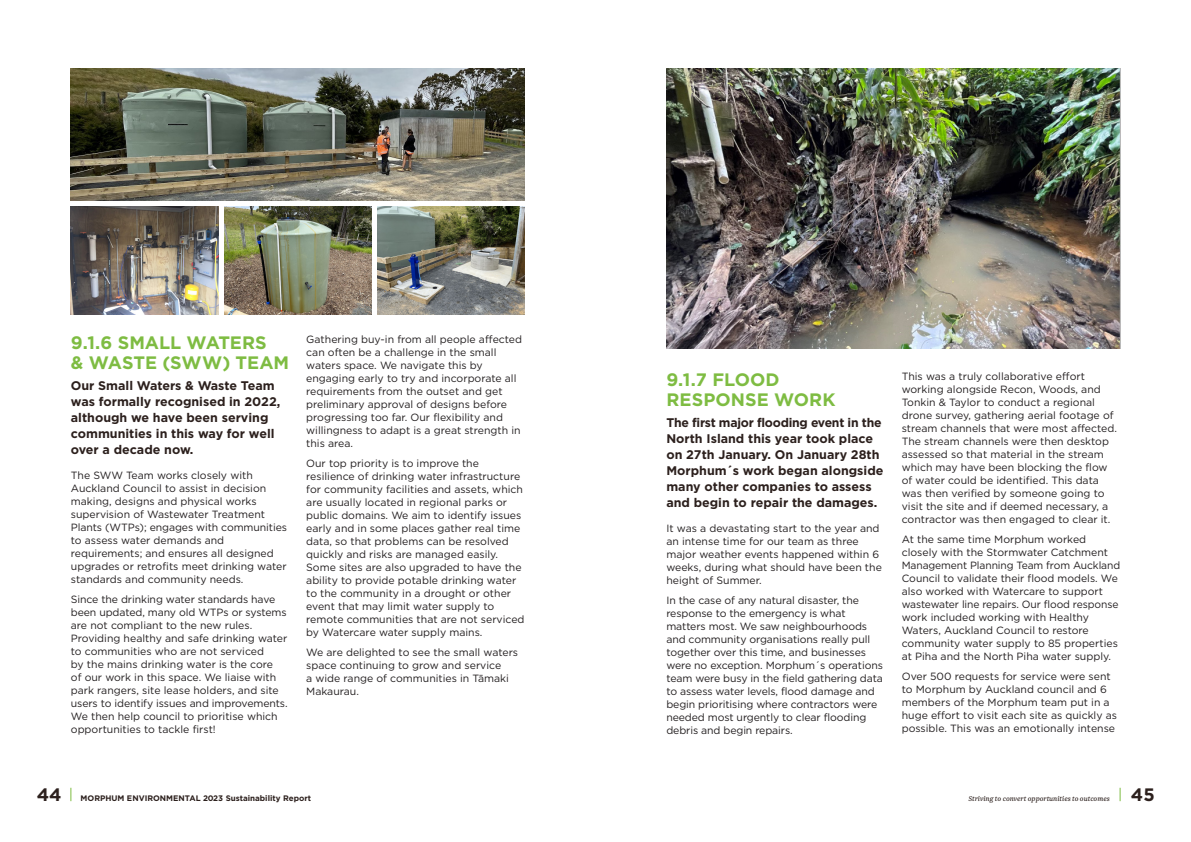
<style>
.page{position:relative;width:1191px;height:842px;background:#fff}
.page>*{position:absolute;margin:0;border:0;box-sizing:border-box;transform-origin:0 0}
.t1{font:700 18px/20px "Gotham";color:#7ebc42}
.t2{font:700 18px "Gotham";color:#2c201d}
.t3{font:700 12.5px/16px "Gotham";color:#2c201d}
.t4{font:10.5px/13px "Gotham";color:#231f20}
.t5{font:700 8px "Gotham";color:#2c201d}
.t6{font:italic 8px "Newzald";color:#2c201d}
</style>
<div class="page">
<svg style="left:70px;top:788px;width:1px;height:13px"></svg>
<svg style="left:1119px;top:788px;width:1px;height:13px"></svg>
<img style="left:71px;top:68px;width:453px;height:133px">
<img style="left:666px;top:68px;width:454px;height:280px">
<img style="left:71px;top:206px;width:147px;height:109px">
<img style="left:224px;top:206px;width:147px;height:109px">
<img style="left:377px;top:206px;width:147px;height:109px">
<h1 class="t1" style="left:71px;top:332px;width:220px">9.1.6 SMALL WATERS<br>&amp; WASTE (SWW) TEAM</h1>
<p class="t3" style="left:71px;top:378px;width:211px">Our Small Waters &amp; Waste Team was formally recognised in 2022, although we have been serving communities in this way for well over a decade now.</p>
<p class="t4" style="left:71px;top:468px;width:218px">The SWW Team works closely with Auckland Council to assist in decision making, designs and physical works supervision of Wastewater Treatment Plants (WTPs); engages with communities to assess water demands and requirements; and ensures all designed upgrades or retrofits meet drinking water standards and community needs.</p>
<p class="t4" style="left:71px;top:592px;width:218px">Since the drinking water standards have been updated, many old WTPs or systems are not compliant to the new rules.<br>Providing healthy and safe drinking water to communities who are not serviced<br>by the mains drinking water is the core<br>of our work in this space. We liaise with park rangers, site lease holders, and site users to identify issues and improvements.<br>We then help council to prioritise which opportunities to tackle first!</p>
<p class="t4" style="left:306px;top:332px;width:217px">Gathering buy-in from all people affected can often be a challenge in the small waters space. We navigate this by engaging early to try and incorporate all requirements from the outset and get preliminary approval of designs before progressing too far. Our flexibility and willingness to adapt is a great strength in this area.</p>
<p class="t4" style="left:306px;top:456px;width:220px">Our top priority is to improve the resilience of drinking water infrastructure for community facilities and assets, which are usually located in regional parks or public domains. We aim to identify issues early and in some places gather real time data, so that problems can be resolved quickly and risks are managed easily.<br>Some sites are also upgraded to have the ability to provide potable drinking water to the community in a drought or other event that may limit water supply to remote communities that are not serviced by Watercare water supply mains.</p>
<p class="t4" style="left:306px;top:645px;width:213px">We are delighted to see the small waters space continuing to grow and service<br>a wide range of communities in Tāmaki<br>Makaurau.</p>
<h1 class="t1" style="left:666px;top:369px;width:171px">9.1.7 FLOOD<br>RESPONSE WORK</h1>
<p class="t3" style="left:666px;top:415px;width:218px">The first major flooding event in the<br>North Island this year took place on 27th January. On January 28th<br>Morphum´s work began alongside many other companies to assess and begin to repair the damages.</p>
<p class="t4" style="left:666px;top:521px;width:217px">It was a devastating start to the year and an intense time for our team as three major weather events happened within 6 weeks, during what should have been the height of Summer.</p>
<p class="t4" style="left:666px;top:593px;width:218px">In the case of any natural disaster, the response to the emergency is what matters most. We saw neighbourhoods and community organisations really pull together over this time, and businesses were no exception. Morphum´s operations team were busy in the field gathering data to assess water levels, flood damage and begin prioritising where contractors were needed most urgently to clear flooding debris and begin repairs.</p>
<p class="t4" style="left:901px;top:369px;width:217px">This was a truly collaborative effort working alongside Recon, Woods, and Tonkin &amp; Taylor to conduct a regional drone survey, gathering aerial footage of stream channels that were most affected.<br>The stream channels were then desktop assessed so that material in the stream which may have been blocking the flow of water could be identified. This data was then verified by someone going to visit the site and if deemed necessary, a contractor was then engaged to clear it.</p>
<p class="t4" style="left:901px;top:532px;width:220px">At the same time Morphum worked closely with the Stormwater Catchment Management Planning Team from Auckland Council to validate their flood models. We also worked with Watercare to support wastewater line repairs. Our flood response work included working with Healthy Waters, Auckland Council to restore community water supply to 85 properties at Piha and the North Piha water supply.</p>
<p class="t4" style="left:901px;top:669px;width:217px">Over 500 requests for service were sent to Morphum by Auckland council and 6 members of the Morphum team put in a huge effort to visit each site as quickly as possible. This was an emotionally intense</p>
<h1 class="t2" style="left:37px;top:783px;width:26px">44</h1>
<p class="t5" style="left:81px;top:793px;width:232px">MORPHUM ENVIRONMENTAL 2023 Sustainability Report</p>
<p class="t6" style="left:968px;top:794px;width:143px">Striving to convert opportunities to outcomes</p>
<h1 class="t2" style="left:1131px;top:783px;width:25px">45</h1>
</div>
